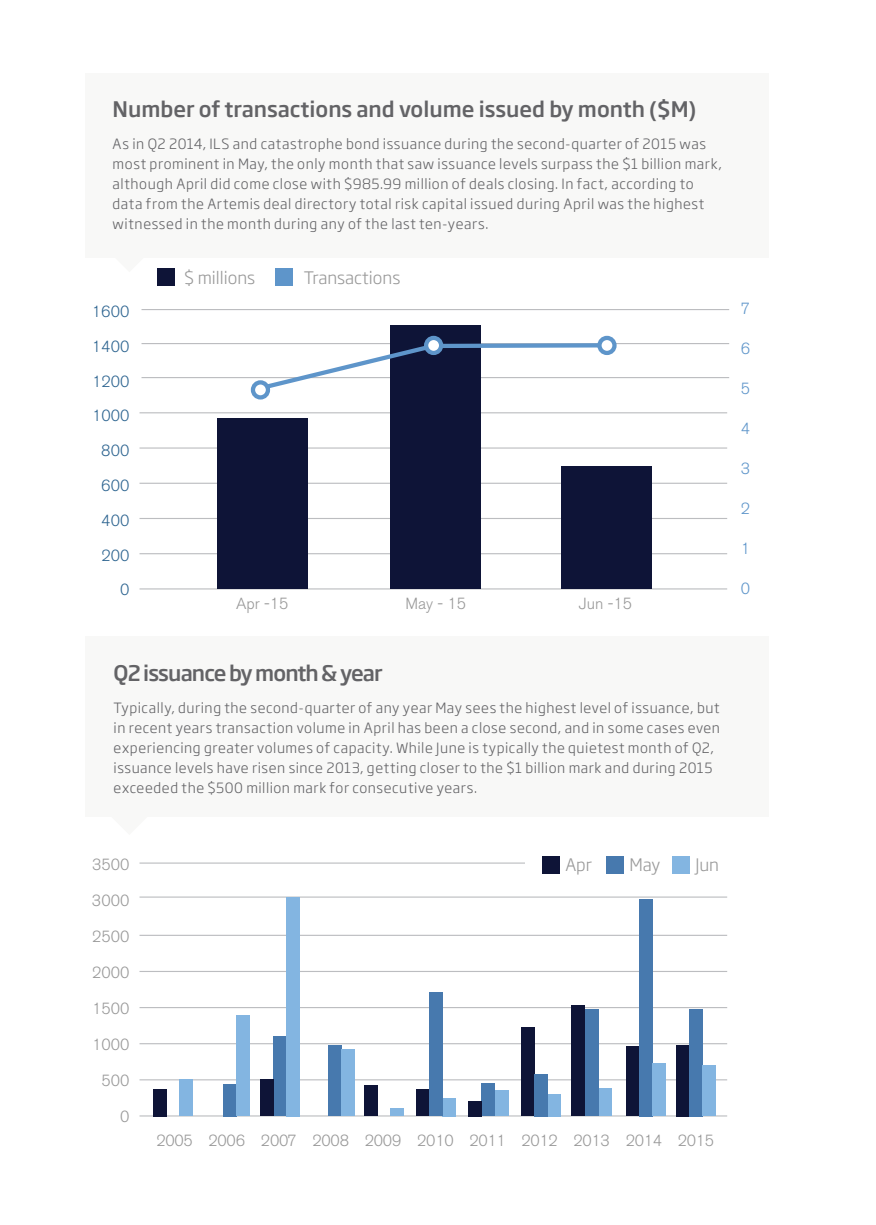
<style>
.page{position:relative;width:876px;height:1225px;background:#fff}
.page>*{position:absolute;margin:0;border:0;box-sizing:border-box;transform-origin:0 0}
.t1{font:500 21px "Soho Gothic Pro";color:#636366}
.t2{font:500 21px "Soho Gothic Pro";letter-spacing:-.04em;color:#636366}
.t3{font:300 17px "Soho Gothic Pro";color:#989898}
.t4{font:300 16px "Akzidenz Grotesk BE";letter-spacing:-.02em;color:#989898}
.t5{font:300 16px/34.8px "Akzidenz Grotesk BE";color:#2d6490;text-align:right}
.t6{font:300 16px "Akzidenz Grotesk BE";color:#989898}
.t7{font:300 16px "Akzidenz Grotesk BE";color:#5e95ca}
.t8{font:300 14px/20px "Soho Gothic Pro";letter-spacing:.04em;color:#636366}
</style>
<div class="page">
<hr style="left:140px;top:934px;width:587px;height:2px;background:#bcbdc0">
<hr style="left:140px;top:1043px;width:587px;height:1px;background:#bcbdc0">
<hr style="left:140px;top:1079px;width:587px;height:1px;background:#bcbdc0">
<hr style="left:140px;top:1007px;width:587px;height:1px;background:#bcbdc0">
<hr style="left:140px;top:971px;width:587px;height:1px;background:#bcbdc0">
<hr style="left:140px;top:1115px;width:587px;height:1px;background:#bcbdc0">
<hr style="left:140px;top:862px;width:587px;height:1px;background:#bcbdc0">
<hr style="left:140px;top:896px;width:587px;height:1px;background:#bcbdc0">
<hr style="left:140px;top:412px;width:587px;height:1px;background:#bcbdc0">
<hr style="left:140px;top:483px;width:587px;height:1px;background:#bcbdc0">
<hr style="left:140px;top:553px;width:587px;height:1px;background:#bcbdc0">
<hr style="left:140px;top:447px;width:587px;height:1px;background:#bcbdc0">
<hr style="left:140px;top:518px;width:587px;height:1px;background:#bcbdc0">
<hr style="left:140px;top:588px;width:587px;height:1px;background:#bcbdc0">
<hr style="left:142px;top:377px;width:587px;height:1px;background:#bcbdc0">
<div style="left:85px;top:73px;width:683px;height:184px;background:#f8f8f7"></div>
<div style="left:158px;top:269px;width:17px;height:17px;background:#0e1437"></div>
<div style="left:275px;top:269px;width:17px;height:17px;background:#5e95ca"></div>
<div style="left:85px;top:636px;width:683px;height:180px;background:#f8f8f7"></div>
<div style="left:328px;top:1045px;width:14px;height:71px;background:#4779ae"></div>
<div style="left:274px;top:1036px;width:13px;height:80px;background:#4779ae"></div>
<div style="left:482px;top:1083px;width:13px;height:33px;background:#4779ae"></div>
<div style="left:495px;top:1090px;width:13px;height:26px;background:#83b5e1"></div>
<div style="left:223px;top:1083px;width:14px;height:33px;background:#4779ae"></div>
<div style="left:521px;top:1027px;width:13px;height:89px;background:#0e1437"></div>
<div style="left:547px;top:1094px;width:14px;height:22px;background:#83b5e1"></div>
<div style="left:261px;top:1079px;width:13px;height:37px;background:#0e1437"></div>
<div style="left:341px;top:1049px;width:14px;height:67px;background:#83b5e1"></div>
<div style="left:416px;top:1089px;width:13px;height:27px;background:#0e1437"></div>
<div style="left:443px;top:1098px;width:13px;height:18px;background:#83b5e1"></div>
<div style="left:571px;top:1005px;width:14px;height:111px;background:#0e1437"></div>
<div style="left:598px;top:1088px;width:13px;height:28px;background:#83b5e1"></div>
<div style="left:676px;top:1045px;width:13px;height:71px;background:#0e1437"></div>
<div style="left:689px;top:1008px;width:13px;height:108px;background:#4779ae"></div>
<div style="left:702px;top:1065px;width:14px;height:51px;background:#83b5e1"></div>
<div style="left:626px;top:1046px;width:13px;height:70px;background:#0e1437"></div>
<div style="left:639px;top:899px;width:13px;height:217px;background:#4779ae"></div>
<div style="left:652px;top:1063px;width:14px;height:53px;background:#83b5e1"></div>
<div style="left:364px;top:1085px;width:13px;height:31px;background:#0e1437"></div>
<div style="left:390px;top:1108px;width:14px;height:8px;background:#83b5e1"></div>
<div style="left:525px;top:856px;width:204px;height:17px;background:#fff"></div>
<div style="left:543px;top:856px;width:17px;height:17px;background:#0e1437"></div>
<div style="left:607px;top:856px;width:17px;height:17px;background:#4779ae"></div>
<div style="left:673px;top:856px;width:17px;height:17px;background:#83b5e1"></div>
<div style="left:287px;top:897px;width:13px;height:219px;background:#83b5e1"></div>
<div style="left:237px;top:1015px;width:13px;height:101px;background:#83b5e1"></div>
<div style="left:534px;top:1074px;width:14px;height:42px;background:#4779ae"></div>
<div style="left:585px;top:1009px;width:13px;height:107px;background:#4779ae"></div>
<hr style="left:142px;top:343px;width:587px;height:1px;background:#bcbdc0">
<hr style="left:142px;top:309px;width:587px;height:1px;background:#bcbdc0">
<div style="left:217px;top:419px;width:91px;height:170px;background:#0e1437"></div>
<div style="left:390px;top:325px;width:91px;height:264px;background:#0e1437"></div>
<div style="left:561px;top:466px;width:91px;height:123px;background:#0e1437"></div>
<svg style="left:253px;top:341px;width:357px;height:53px"></svg>
<div style="left:426px;top:338px;width:15px;height:15px;background:#fff;border-radius:50%"></div>
<div style="left:424px;top:336px;width:19px;height:19px;border:4px solid #5e95ca;border-radius:50%"></div>
<div style="left:253px;top:382px;width:15px;height:15px;background:#fff;border-radius:50%"></div>
<div style="left:251px;top:380px;width:19px;height:19px;border:4px solid #5e95ca;border-radius:50%"></div>
<svg style="left:599px;top:338px;width:15px;height:15px"></svg>
<div style="left:597px;top:336px;width:20px;height:19px;border:4px solid #5e95ca;border-radius:50%"></div>
<div style="left:153px;top:1089px;width:13px;height:27px;background:#0e1437"></div>
<div style="left:180px;top:1079px;width:13px;height:37px;background:#83b5e1"></div>
<div style="left:429px;top:992px;width:13px;height:124px;background:#4779ae"></div>
<div style="left:469px;top:1101px;width:13px;height:15px;background:#0e1437"></div>
<h1 class="t1" style="left:113px;top:92px;width:585px">number of transactions and volume issued by month ($M)</h1>
<p class="t8" style="left:113px;top:133px;width:611px">As in Q2 2014, ILS and catastrophe bond issuance during the second-quarter of 2015 was most prominent in May, the only month that saw issuance levels surpass the $1 billion mark, although April did come close with $985.99 million of deals closing. In fact, according to data from the Artemis deal directory total risk capital issued during April was the highest witnessed in the month during any of the last ten-years.</p>
<p class="t3" style="left:184px;top:263px;width:73px">$ millions</p>
<p class="t3" style="left:304px;top:263px;width:98px">Transactions</p>
<p class="t5" style="left:92px;top:294px;width:39px">1600<br>1400<br>1200<br>1000<br>800<br>600<br>400<br>200<br>0</p>
<p class="t7" style="left:741px;top:299px;width:11px">7</p>
<p class="t7" style="left:741px;top:339px;width:11px">6</p>
<p class="t7" style="left:741px;top:379px;width:11px">5</p>
<p class="t7" style="left:741px;top:419px;width:11px">4</p>
<p class="t7" style="left:741px;top:459px;width:11px">3</p>
<p class="t7" style="left:741px;top:499px;width:11px">2</p>
<p class="t7" style="left:741px;top:539px;width:11px">1</p>
<p class="t7" style="left:741px;top:579px;width:11px">0</p>
<p class="t4" style="left:236px;top:594px;width:54px">Apr -15</p>
<p class="t4" style="left:406px;top:594px;width:62px">May - 15</p>
<p class="t4" style="left:579px;top:594px;width:55px">Jun -15</p>
<h1 class="t2" style="left:114px;top:655px;width:271px">Q2 issuance by month &amp; year</h1>
<p class="t8" style="left:114px;top:696px;width:608px">Typically, during the second-quarter of any year May sees the highest level of issuance, but in recent years transaction volume in April has been a close second, and in some cases even experiencing greater volumes of capacity. While June is typically the quietest month of Q2, issuance levels have risen since 2013, getting closer to the $1 billion mark and during 2015 exceeded the $500 million mark for consecutive years.</p>
<p class="t6" style="left:92px;top:855px;width:39px">3500</p>
<p class="t6" style="left:92px;top:891px;width:39px">3000</p>
<p class="t6" style="left:92px;top:927px;width:39px">2500</p>
<p class="t6" style="left:92px;top:963px;width:39px">2000</p>
<p class="t6" style="left:92px;top:999px;width:39px">1500</p>
<p class="t6" style="left:92px;top:1035px;width:39px">1000</p>
<p class="t6" style="left:101px;top:1071px;width:29px">500</p>
<p class="t6" style="left:120px;top:1107px;width:11px">0</p>
<p class="t3" style="left:565px;top:850px;width:28px">Apr</p>
<p class="t3" style="left:629px;top:850px;width:32px">May</p>
<p class="t3" style="left:695px;top:850px;width:25px">Jun</p>
<p class="t4" style="left:156px;top:1131px;width:559px">2005 2006 2007 2008 2009 2010 2011 2012 2013 2014 2015</p>
</div>
